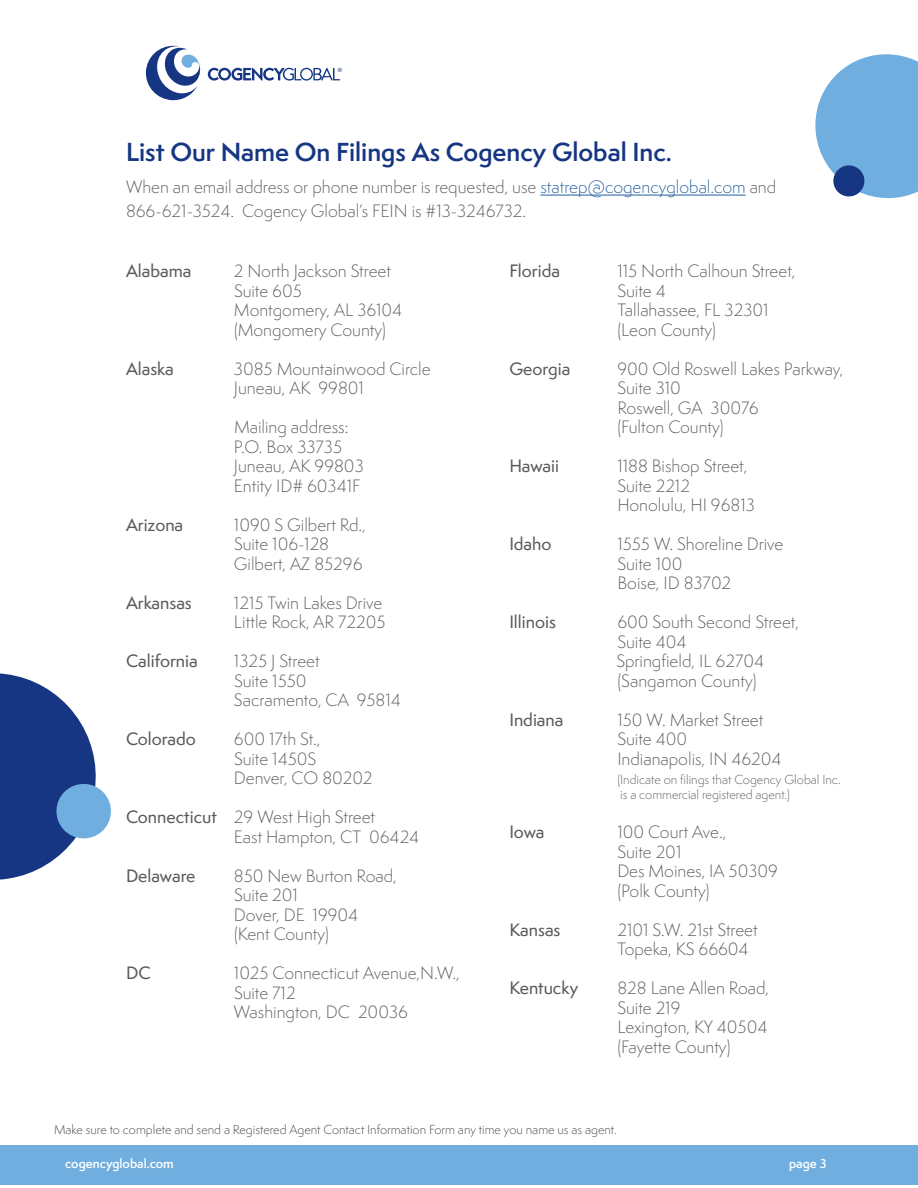
<style>
.page{position:relative;width:918px;height:1188px;background:#fff}
.page>*{position:absolute;margin:0;border:0;box-sizing:border-box;transform-origin:0 0}
.t1{font:600 24px "Semplicita Pro";color:#163683}
.t2{font:300 16.5px/19.5px "Semplicita Pro";color:#5a5a5a}
.t3{font:500 16.5px "Semplicita Pro";color:#5a5a5a}
.t4{font:300 12px "Semplicita Pro";color:#3f4444}
.t5{font:300 12px/15px "Semplicita Pro";color:#5a5a5a}
.t6{font:600 12px "Semplicita Pro";color:#fff}
.t7{font:5.85px "Brandon Grotesque";color:#163683}
.s1{color:#215e9e}
.s2{font-weight:500}
</style>
<div class="page">
<div style="left:0;top:1145px;width:918px;height:40px;background:#6faedf"></div>
<svg style="left:208px;top:68px;width:132px;height:13px"></svg>
<svg style="left:145px;top:45px;width:56px;height:56px"></svg>
<svg style="left:815px;top:54px;width:103px;height:145px;background:#80b4df"></svg>
<svg style="left:0;top:673px;width:111px;height:207px"></svg>
<hr style="left:540px;top:195px;width:206px;height:1px;background:#215e9e">
<p class="t7" style="left:338px;top:66px;width:6px">®</p>
<h1 class="t1" style="left:126px;top:135px;width:548px">List Our Name On Filings As Cogency Global Inc.</h1>
<p class="t2" style="left:126px;top:175px;width:652px;line-height:24px">When an email address or phone number is requested, use <span class="s1">statrep@cogencyglobal.com</span> and<br>866-621-3524. Cogency Global’s FEIN is #13-3246732.</p>
<p class="t3" style="left:126px;top:259px;width:67px">Alabama</p>
<p class="t2" style="left:234px;top:261px;width:170px">2 North Jackson Street<br>Suite 605<br>Montgomery, AL 36104 (Mongomery County)</p>
<p class="t3" style="left:126px;top:357px;width:49px">Alaska</p>
<p class="t2" style="left:234px;top:359px;width:198px">3085 Mountainwood Circle<br>Juneau, AK 99801</p>
<p class="t2" style="left:234px;top:417px;width:131px">Mailing address:<br>P.O. Box 33735<br>Juneau, AK 99803<br>Entity ID# 60341F</p>
<p class="t3" style="left:126px;top:513px;width:59px">Arizona</p>
<p class="t2" style="left:234px;top:515px;width:133px">1090 S Gilbert Rd.,<br>Suite 106-128<br>Gilbert, AZ 85296</p>
<p class="t3" style="left:126px;top:591px;width:67px">Arkansas</p>
<p class="t2" style="left:234px;top:593px;width:153px">1215 Twin Lakes Drive<br>Little Rock, AR 72205</p>
<p class="t3" style="left:126px;top:649px;width:73px">California</p>
<p class="t2" style="left:234px;top:651px;width:168px">1325 J Street<br>Suite 1550<br>Sacramento, CA 95814</p>
<p class="t3" style="left:126px;top:727px;width:71px">Colorado</p>
<p class="t2" style="left:234px;top:729px;width:140px">600 17th St.,<br>Suite 1450S<br>Denver, CO 80202</p>
<p class="t2" style="left:234px;top:807px;width:187px;text-indent:-108px"><span class="s2">Connecticut</span> 29 West High Street<br>East Hampton, CT 06424</p>
<p class="t3" style="left:126px;top:864px;width:71px">Delaware</p>
<p class="t2" style="left:234px;top:866px;width:164px">850 New Burton Road,<br>Suite 201<br>Dover, DE 19904 (Kent County)</p>
<p class="t3" style="left:126px;top:961px;width:26px">DC</p>
<p class="t2" style="left:234px;top:963px;width:227px">1025 Connecticut Avenue,N.W.,<br>Suite 712<br>Washington, DC 20036</p>
<p class="t3" style="left:509px;top:259px;width:52px">Florida</p>
<p class="t2" style="left:617px;top:261px;width:179px">115 North Calhoun Street,<br>Suite 4<br>Tallahassee, FL 32301 (Leon County)</p>
<p class="t3" style="left:509px;top:357px;width:62px">Georgia</p>
<p class="t2" style="left:617px;top:359px;width:228px">900 Old Roswell Lakes Parkway,<br>Suite 310<br>Roswell, GA 30076<br>(Fulton County)</p>
<p class="t3" style="left:509px;top:454px;width:51px">Hawaii</p>
<p class="t2" style="left:617px;top:456px;width:139px">1188 Bishop Street,<br>Suite 2212<br>Honolulu, HI 96813</p>
<p class="t3" style="left:509px;top:532px;width:44px">Idaho</p>
<p class="t2" style="left:617px;top:534px;width:168px">1555 W. Shoreline Drive<br>Suite 100<br>Boise, ID 83702</p>
<p class="t3" style="left:509px;top:610px;width:48px">Illinois</p>
<p class="t2" style="left:616px;top:612px;width:184px">600 South Second Street,<br>Suite 404<br>Springfield, IL 62704 (Sangamon County)</p>
<p class="t3" style="left:509px;top:708px;width:55px">Indiana</p>
<p class="t2" style="left:617px;top:710px;width:166px">150 W. Market Street<br>Suite 400<br>Indianapolis, IN 46204</p>
<p class="t5" style="left:617px;top:772px;width:225px">(Indicate on filings that Cogency Global Inc. is a commercial registered agent.)</p>
<p class="t3" style="left:509px;top:820px;width:37px">Iowa</p>
<p class="t2" style="left:617px;top:822px;width:162px">100 Court Ave.,<br>Suite 201<br>Des Moines, IA 50309 (Polk County)</p>
<p class="t3" style="left:509px;top:918px;width:53px">Kansas</p>
<p class="t2" style="left:617px;top:920px;width:142px">2101 S.W. 21st Street<br>Topeka, KS 66604</p>
<p class="t3" style="left:509px;top:976px;width:70px">Kentucky</p>
<p class="t2" style="left:617px;top:978px;width:153px">828 Lane Allen Road,<br>Suite 219<br>Lexington, KY 40504 (Fayette County)</p>
<p class="t4" style="left:54px;top:1121px;width:564px">Make sure to complete and send a Registered Agent Contact Information Form any time you name us as agent.</p>
<p class="t6" style="left:65px;top:1154px;width:110px">cogencyglobal.com</p>
<p class="t6" style="left:789px;top:1154px;width:39px">page 3</p>
</div>
